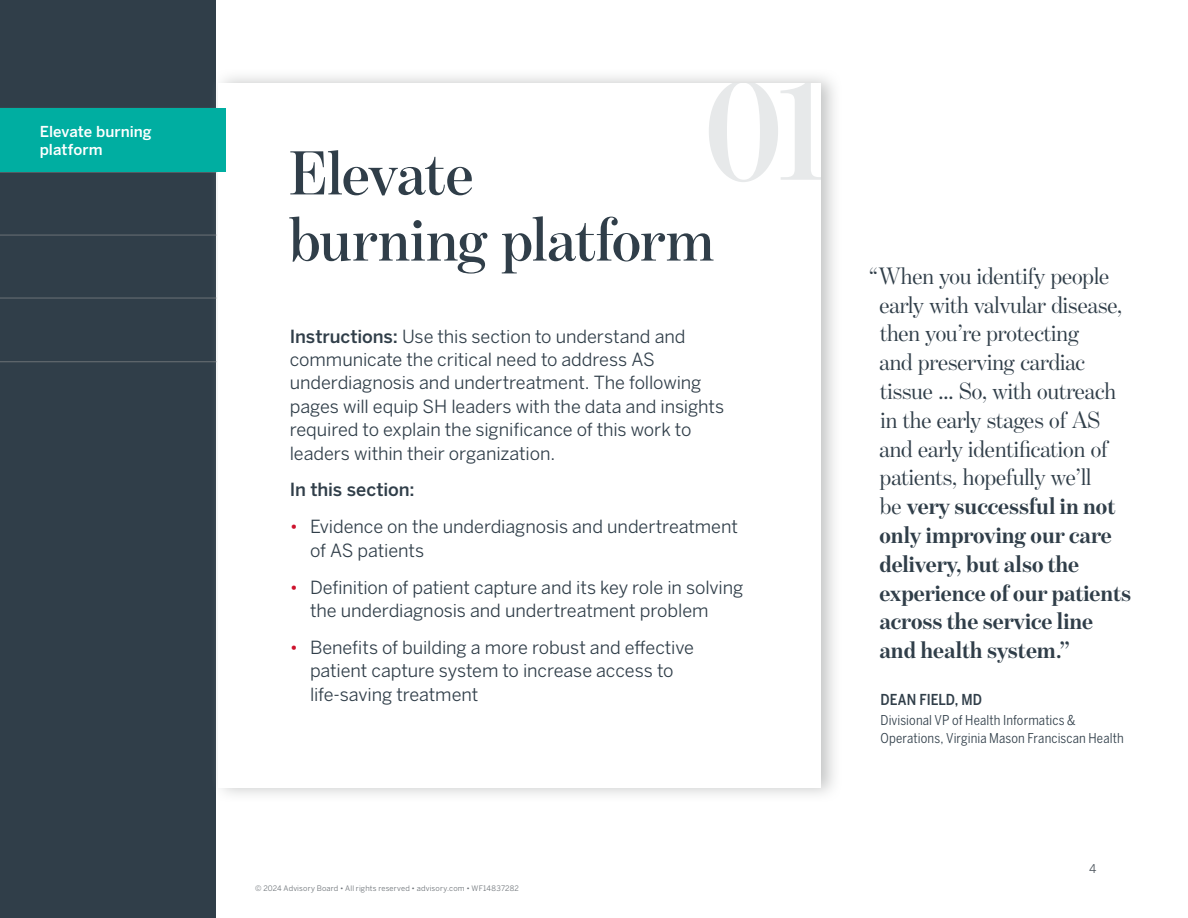
<style>
.page{position:relative;width:1188px;height:918px;background:#fff}
.page>*{position:absolute;margin:0;border:0;box-sizing:border-box;transform-origin:0 0}
.t1{font:600 150px "Benton Mod Disp";color:#e7e9ea}
.t2{font:600 63px/66.2px "Benton Mod Disp";letter-spacing:-.01em;color:#303e49}
.t3{font:24px/28.8px "Benton Mod Disp";color:#303e49}
.t4{font:18px/23.4px "Benton Sans";letter-spacing:-.005em;color:#303e49}
.t5{font:500 18px "Benton Sans";letter-spacing:-.005em;color:#303e49}
.t6{font:500 15px/18px "Benton Sans";letter-spacing:.005em;color:#fff}
.t7{font:500 15px "Benton Sans Condensed";color:#303e49}
.t8{font:13.5px/17.5px "Benton Sans Condensed";letter-spacing:.01em;color:#303e49}
.t9{font:12px "Benton Sans";color:#485159}
.t10{font:7.5px "Benton Sans";letter-spacing:.025em;color:#6b7176}
.s1{font-weight:500}
.s2{color:#cd122d}
.s3{font-weight:700}
</style>
<div class="page">
<div style="left:0;top:0;width:216px;height:918px;background:#303e49"></div>
<hr style="left:0;top:172px;width:216px;height:1px;background:#6b7176">
<hr style="left:0;top:235px;width:216px;height:1px;background:#6b7176">
<hr style="left:0;top:298px;width:216px;height:1px;background:#6b7176">
<hr style="left:0;top:361px;width:216px;height:1px;background:#6b7176">
<div style="left:209px;top:68px;width:633px;height:735px;background:#afb1b1;opacity:.75"></div>
<div style="left:218px;top:84px;width:602px;height:704px;background:#fff"></div>
<div style="left:0;top:108px;width:225px;height:64px;background:#00aea1"></div>
<p class="t6" style="left:40px;top:122px;width:114px">Elevate burning platform</p>
<h1 class="t1" style="left:704px;top:47px;width:124px">01</h1>
<h2 class="t2" style="left:290px;top:140px;width:426px">Elevate<br>burning platform</h2>
<p class="t4" style="left:290px;top:324px;width:436px"><span class="s1">Instructions:</span> Use this section to understand and communicate the critical need to address AS underdiagnosis and undertreatment. The following pages will equip SH leaders with the data and insights required to explain the significance of this work to leaders within their organization.</p>
<p class="t5" style="left:290px;top:479px;width:126px">In this section:</p>
<p class="t4" style="left:310px;top:515px;width:429px;text-indent:-20px"><span class="s2">•</span> Evidence on the underdiagnosis and undertreatment of AS patients</p>
<p class="t4" style="left:310px;top:575px;width:435px;text-indent:-20px"><span class="s2">•</span> Definition of patient capture and its key role in solving the underdiagnosis and undertreatment problem</p>
<p class="t4" style="left:310px;top:636px;width:386px;text-indent:-20px"><span class="s2">•</span> Benefits of building a more robust and effective patient capture system to increase access to life‑saving treatment</p>
<p class="t3" style="left:879px;top:261px;width:253px;text-indent:-10px">“When you identify people early with valvular disease, then you’re protecting<br>and preserving cardiac tissue ... So, with outreach in the early stages of AS and early identification of patients, hopefully we’ll<br>be <span class="s3">very successful in not only improving our care delivery, but also the experience of our patients across the service line and health system.”</span></p>
<p class="t7" style="left:881px;top:690px;width:103px">DEAN FIELD, MD</p>
<p class="t8" style="left:881px;top:711px;width:245px">Divisional VP of Health Informatics &amp;<br>Operations, Virginia Mason Franciscan Health</p>
<p class="t10" style="left:255px;top:884px;width:265px">© 2024 Advisory Board • All rights reserved • advisory.com • WF14837282</p>
<p class="t9" style="left:1089px;top:861px;width:9px">4</p>
</div>
